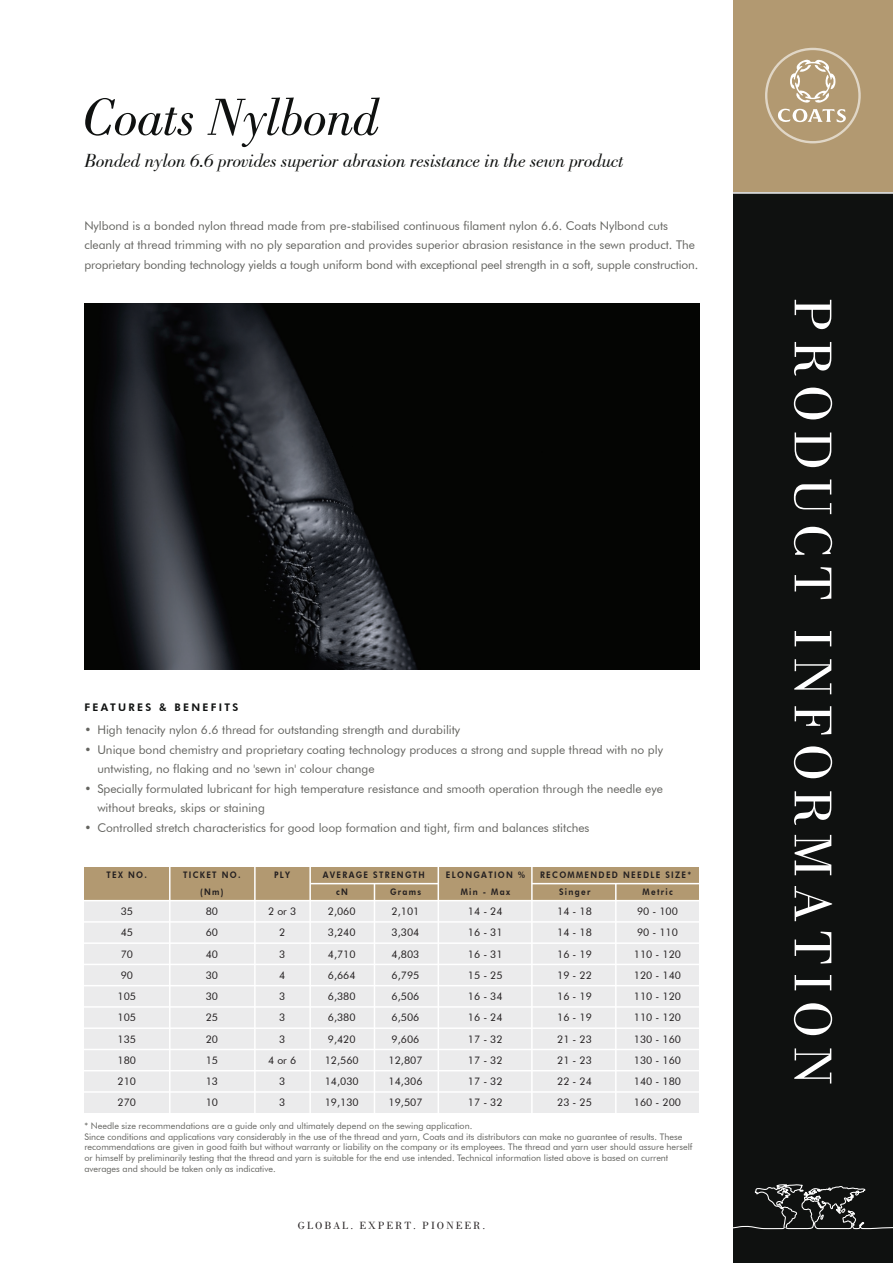
<style>
.page{position:relative;width:893px;height:1263px;background:#fff}
.page>*{position:absolute;margin:0;border:0;box-sizing:border-box;transform-origin:0 0}
.t1{font:54px "Bodoni";letter-spacing:.14em;color:#fff}
.t2{font:italic 54px "Bodoni";letter-spacing:-.015em;color:#0f1110}
.t3{font:italic 19.5px "Bodoni";letter-spacing:-.015em;color:#0f1110}
.t4{font:12px/19.5px "Futura BT";color:#63635f}
.t5{font:10.5px "Futura BT";color:#231f20}
.t6{font:10.5px "Bodoni";letter-spacing:.18em;color:#231f20}
.t7{font:800 10.5px "Futura BT";letter-spacing:.22em;color:#0f1110}
.t8{font:9px/10.8px "Futura BT";color:#63635f}
.t9{font:800 9px/17.2px "Futura BT";letter-spacing:.16em;color:#231f20;text-align:center;scale:.9 1}
</style>
<div class="page">
<div style="left:733px;top:0;width:159px;height:201px;background:#b29971"></div>
<div style="left:733px;top:193px;width:159px;height:1070px;background:#0f1110"></div>
<img style="left:84px;top:304px;width:615px;height:365px">
<div style="left:84px;top:901px;width:615px;height:212px;background:#ebebec"></div>
<div style="left:84px;top:867px;width:615px;height:33px;background:#b29971"></div>
<svg style="left:733px;top:1184px;width:159px;height:46px"></svg>
<hr style="left:732px;top:192px;width:160px;height:2px;background:#fff">
<svg style="left:765px;top:48px;width:95px;height:95px"></svg>
<div style="left:767px;top:50px;width:91px;height:91px;background:#b29971;border-radius:50%"></div>
<svg style="left:777px;top:60px;width:69px;height:62px"></svg>
<hr style="left:83px;top:921px;width:618px;height:2px;background:#fff">
<hr style="left:83px;top:942px;width:618px;height:2px;background:#fff">
<hr style="left:83px;top:964px;width:618px;height:1px;background:#fff">
<hr style="left:83px;top:985px;width:618px;height:1px;background:#fff">
<hr style="left:83px;top:1006px;width:618px;height:2px;background:#fff">
<hr style="left:83px;top:1027px;width:618px;height:2px;background:#fff">
<hr style="left:83px;top:1049px;width:618px;height:1px;background:#fff">
<hr style="left:83px;top:1070px;width:618px;height:1px;background:#fff">
<hr style="left:83px;top:1091px;width:618px;height:2px;background:#fff">
<hr style="left:310px;top:883px;width:128px;height:1px;background:#fff">
<hr style="left:531px;top:883px;width:169px;height:1px;background:#fff">
<hr style="left:169px;top:865px;width:1px;height:251px;background:#fff">
<hr style="left:254px;top:865px;width:1px;height:251px;background:#fff">
<hr style="left:309px;top:865px;width:2px;height:251px;background:#fff">
<hr style="left:374px;top:884px;width:1px;height:232px;background:#fff">
<hr style="left:615px;top:884px;width:1px;height:232px;background:#fff">
<hr style="left:437px;top:865px;width:2px;height:251px;background:#fff">
<hr style="left:531px;top:865px;width:1px;height:251px;background:#fff">
<h1 class="t2" style="left:82px;top:87px;width:299px">Coats Nylbond</h1>
<h2 class="t3" style="left:85px;top:150px;width:541px">Bonded nylon 6.6 provides superior abrasion resistance in the sewn product</h2>
<p class="t4" style="left:84px;top:216px;width:615px">Nylbond is a bonded nylon thread made from pre-stabilised continuous filament nylon 6.6. Coats Nylbond cuts cleanly at thread trimming with no ply separation and provides superior abrasion resistance in the sewn product. The proprietary bonding technology yields a tough uniform bond with exceptional peel strength in a soft, supple construction.</p>
<p class="t7" style="left:85px;top:701px;width:155px">FEATURES &amp; BENEFITS</p>
<p class="t4" style="left:85px;top:720px;width:9px">• •</p>
<p class="t4" style="left:85px;top:779px;width:9px">•</p>
<p class="t4" style="left:85px;top:818px;width:9px">•</p>
<p class="t4" style="left:97px;top:720px;width:567px">High tenacity nylon 6.6 thread for outstanding strength and durability<br>Unique bond chemistry and proprietary coating technology produces a strong and supple thread with no ply untwisting, no flaking and no 'sewn in' colour change<br>Specially formulated lubricant for high temperature resistance and smooth operation through the needle eye without breaks, skips or staining<br>Controlled stretch characteristics for good loop formation and tight, firm and balances stitches</p>
<p class="t9" style="left:107px;top:866px;width:46px">TEX NO.</p>
<p class="t9" style="left:323px;top:866px;width:115px">AVERAGE STRENGTH</p>
<p class="t9" style="left:540px;top:866px;width:169px">RECOMMENDED NEEDLE SIZE*</p>
<p class="t5" style="left:121px;top:905px;width:14px">35</p>
<p class="t9" style="left:183px;top:866px;width:65px">TICKET NO. (Nm)</p>
<p class="t5" style="left:206px;top:905px;width:14px">80</p>
<p class="t9" style="left:446px;top:866px;width:89px">ELONGATION %<br>Min - Max</p>
<p class="t9" style="left:274px;top:866px;width:19px">PLY</p>
<p class="t5" style="left:268px;top:905px;width:30px">2 or 3</p>
<p class="t9" style="left:559px;top:883px;width:36px">Singer</p>
<p class="t5" style="left:557px;top:905px;width:36px">14 - 18</p>
<p class="t9" style="left:642px;top:883px;width:35px">Metric</p>
<p class="t5" style="left:637px;top:905px;width:43px">90 - 100</p>
<p class="t9" style="left:336px;top:883px;width:15px">cN</p>
<p class="t9" style="left:390px;top:883px;width:36px">Grams</p>
<p class="t5" style="left:328px;top:905px;width:29px">2,060</p>
<p class="t5" style="left:391px;top:905px;width:29px">2,101</p>
<p class="t5" style="left:468px;top:905px;width:36px">14 - 24</p>
<p class="t5" style="left:121px;top:926px;width:14px">45</p>
<p class="t5" style="left:206px;top:926px;width:14px">60</p>
<p class="t5" style="left:279px;top:926px;width:8px">2</p>
<p class="t5" style="left:328px;top:926px;width:29px">3,240</p>
<p class="t5" style="left:391px;top:926px;width:29px">3,304</p>
<p class="t5" style="left:468px;top:926px;width:36px">16 - 31</p>
<p class="t5" style="left:557px;top:926px;width:36px">14 - 18</p>
<p class="t5" style="left:637px;top:926px;width:43px">90 - 110</p>
<p class="t5" style="left:121px;top:948px;width:14px">70</p>
<p class="t5" style="left:206px;top:948px;width:14px">40</p>
<p class="t5" style="left:279px;top:948px;width:8px">3</p>
<p class="t5" style="left:328px;top:948px;width:29px">4,710</p>
<p class="t5" style="left:391px;top:948px;width:29px">4,803</p>
<p class="t5" style="left:468px;top:948px;width:36px">16 - 31</p>
<p class="t5" style="left:557px;top:948px;width:36px">16 - 19</p>
<p class="t5" style="left:634px;top:948px;width:49px">110 - 120</p>
<p class="t5" style="left:121px;top:969px;width:14px">90</p>
<p class="t5" style="left:206px;top:969px;width:14px">30</p>
<p class="t5" style="left:279px;top:969px;width:8px">4</p>
<p class="t5" style="left:328px;top:969px;width:29px">6,664</p>
<p class="t5" style="left:391px;top:969px;width:29px">6,795</p>
<p class="t5" style="left:468px;top:969px;width:36px">15 - 25</p>
<p class="t5" style="left:557px;top:969px;width:36px">19 - 22</p>
<p class="t5" style="left:634px;top:969px;width:49px">120 - 140</p>
<p class="t5" style="left:118px;top:990px;width:20px">105</p>
<p class="t5" style="left:206px;top:990px;width:14px">30</p>
<p class="t5" style="left:279px;top:990px;width:8px">3</p>
<p class="t5" style="left:328px;top:990px;width:29px">6,380</p>
<p class="t5" style="left:391px;top:990px;width:29px">6,506</p>
<p class="t5" style="left:468px;top:990px;width:36px">16 - 34</p>
<p class="t5" style="left:557px;top:990px;width:36px">16 - 19</p>
<p class="t5" style="left:634px;top:990px;width:49px">110 - 120</p>
<p class="t5" style="left:118px;top:1011px;width:20px">105</p>
<p class="t5" style="left:206px;top:1011px;width:14px">25</p>
<p class="t5" style="left:279px;top:1011px;width:8px">3</p>
<p class="t5" style="left:328px;top:1011px;width:29px">6,380</p>
<p class="t5" style="left:391px;top:1011px;width:29px">6,506</p>
<p class="t5" style="left:468px;top:1011px;width:36px">16 - 24</p>
<p class="t5" style="left:557px;top:1011px;width:36px">16 - 19</p>
<p class="t5" style="left:634px;top:1011px;width:49px">110 - 120</p>
<p class="t5" style="left:118px;top:1033px;width:20px">135</p>
<p class="t5" style="left:206px;top:1033px;width:14px">20</p>
<p class="t5" style="left:279px;top:1033px;width:8px">3</p>
<p class="t5" style="left:328px;top:1033px;width:29px">9,420</p>
<p class="t5" style="left:391px;top:1033px;width:29px">9,606</p>
<p class="t5" style="left:468px;top:1033px;width:36px">17 - 32</p>
<p class="t5" style="left:557px;top:1033px;width:36px">21 - 23</p>
<p class="t5" style="left:634px;top:1033px;width:49px">130 - 160</p>
<p class="t5" style="left:118px;top:1054px;width:20px">180</p>
<p class="t5" style="left:206px;top:1054px;width:14px">15</p>
<p class="t5" style="left:268px;top:1054px;width:30px">4 or 6</p>
<p class="t5" style="left:325px;top:1054px;width:36px">12,560</p>
<p class="t5" style="left:388px;top:1054px;width:36px">12,807</p>
<p class="t5" style="left:468px;top:1054px;width:36px">17 - 32</p>
<p class="t5" style="left:557px;top:1054px;width:36px">21 - 23</p>
<p class="t5" style="left:634px;top:1054px;width:49px">130 - 160</p>
<p class="t5" style="left:118px;top:1075px;width:20px">210</p>
<p class="t5" style="left:206px;top:1075px;width:14px">13</p>
<p class="t5" style="left:279px;top:1075px;width:8px">3</p>
<p class="t5" style="left:325px;top:1075px;width:36px">14,030</p>
<p class="t5" style="left:388px;top:1075px;width:36px">14,306</p>
<p class="t5" style="left:468px;top:1075px;width:36px">17 - 32</p>
<p class="t5" style="left:557px;top:1075px;width:36px">22 - 24</p>
<p class="t5" style="left:634px;top:1075px;width:49px">140 - 180</p>
<p class="t5" style="left:118px;top:1096px;width:20px">270</p>
<p class="t5" style="left:206px;top:1096px;width:14px">10</p>
<p class="t5" style="left:279px;top:1096px;width:8px">3</p>
<p class="t5" style="left:325px;top:1096px;width:36px">19,130</p>
<p class="t5" style="left:388px;top:1096px;width:36px">19,507</p>
<p class="t5" style="left:468px;top:1096px;width:36px">17 - 32</p>
<p class="t5" style="left:557px;top:1096px;width:36px">23 - 25</p>
<p class="t5" style="left:634px;top:1096px;width:49px">160 - 200</p>
<p class="t8" style="left:84px;top:1120px;width:609px">* Needle size recommendations are a guide only and ultimately depend on the sewing application.<br>Since conditions and applications vary considerably in the use of the thread and yarn, Coats and its distributors can make no guarantee of results. These recommendations are given in good faith but without warranty or liability on the company or its employees. The thread and yarn user should assure herself or himself by preliminarily testing that the thread and yarn is suitable for the end use intended. Technical information listed above is based on current averages and should be taken only as indicative.</p>
<p class="t6" style="left:298px;top:1220px;width:189px">GLOBAL. EXPERT. PIONEER.</p>
<h1 class="t1" style="left:844px;top:297px;width:791px;rotate:90deg">PRODUCT INFORMATION</h1>
</div>
